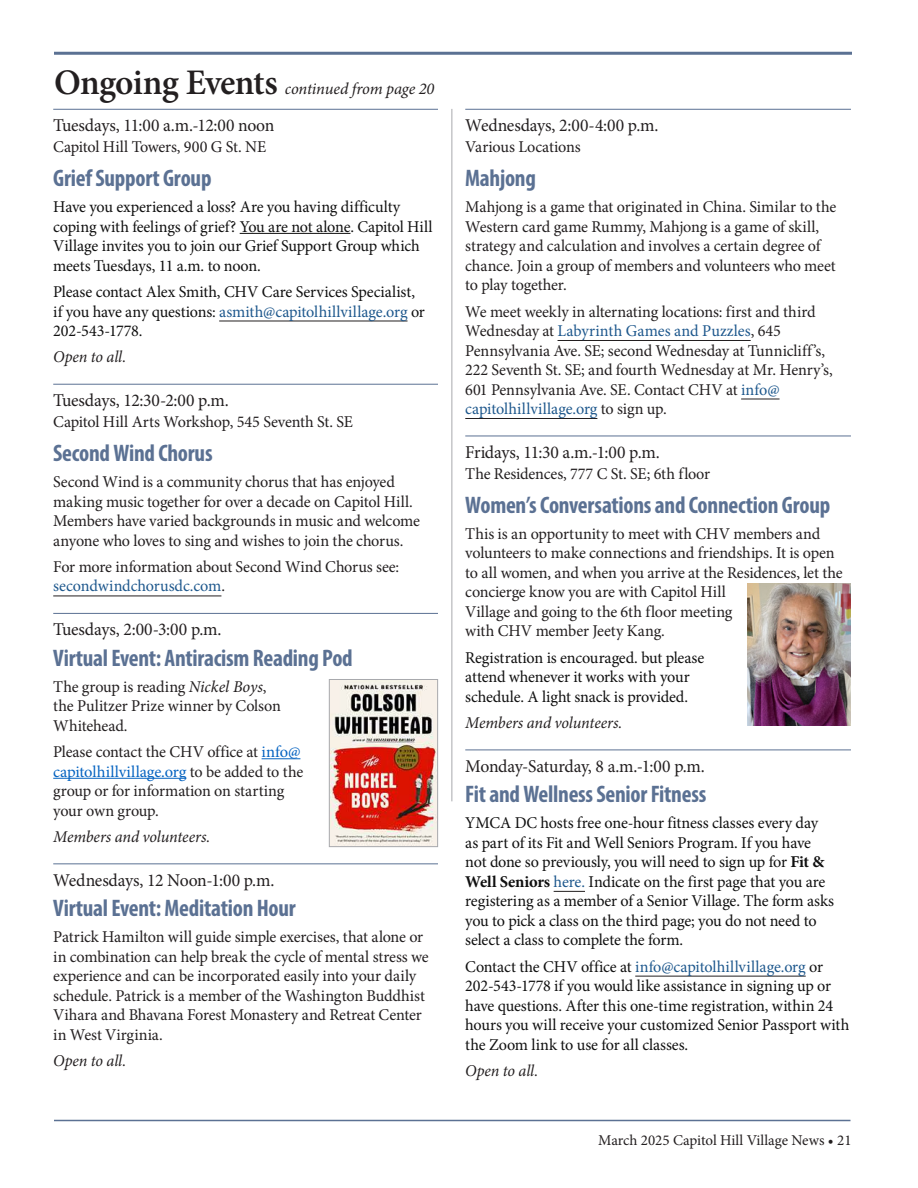
<style>
.page{position:relative;width:918px;height:1188px;background:#fff}
.page>*{position:absolute;margin:0;border:0;box-sizing:border-box;transform-origin:0 0}
.t1{font:700 condensed 24px "Myriad Pro";letter-spacing:-.01em;color:#5b7193}
.t2{font:18px "Minion Pro";letter-spacing:-.01em;color:#231f20}
.t3{font:16.5px/19.5px "Minion Pro";letter-spacing:-.01em;color:#231f20}
.t4{font:16.5px/19.5px "Minion Pro";letter-spacing:-.01em;color:#101010}
.t5{font:italic 16.5px "Minion Pro";letter-spacing:-.01em;color:#231f20}
.t6{font:15px "Minion Pro";letter-spacing:-.005em;color:#231f20}
.s1{font-weight:600;font-style:normal;font-size:36px}
.s2{color:#1e588d}
.s3{font-style:italic}
.s4{color:#0563c1}
.s5{font-weight:700}
</style>
<div class="page">
<hr style="left:54px;top:1120px;width:797px;height:1px;background:#5b7193">
<hr style="left:54px;top:52px;width:798px;height:3px;background:#5b7193">
<hr style="left:465px;top:109px;width:386px;height:1px;background:#5b7193">
<hr style="left:558px;top:340px;width:193px;height:1px;background:#231f20">
<hr style="left:741px;top:399px;width:39px;height:1px;background:#231f20">
<hr style="left:465px;top:418px;width:132px;height:1px;background:#231f20">
<hr style="left:465px;top:436px;width:386px;height:1px;background:#5b7193">
<hr style="left:465px;top:750px;width:386px;height:1px;background:#5b7193">
<hr style="left:554px;top:891px;width:31px;height:1px;background:#231f20">
<hr style="left:635px;top:976px;width:171px;height:1px;background:#231f20">
<hr style="left:53px;top:109px;width:385px;height:1px;background:#5b7193">
<hr style="left:240px;top:233px;width:110px;height:1px;background:#101010">
<hr style="left:219px;top:321px;width:189px;height:1px;background:#231f20">
<hr style="left:53px;top:384px;width:385px;height:1px;background:#5b7193">
<hr style="left:53px;top:596px;width:168px;height:1px;background:#231f20">
<hr style="left:53px;top:613px;width:385px;height:1px;background:#5b7193">
<hr style="left:262px;top:758px;width:38px;height:1px;background:#0563c1">
<hr style="left:53px;top:778px;width:133px;height:1px;background:#0563c1">
<hr style="left:53px;top:863px;width:385px;height:1px;background:#5b7193">
<img style="left:747px;top:583px;width:104px;height:143px">
<hr style="left:452px;top:109px;width:1px;height:692px;background:#a8a9ad">
<img style="left:331px;top:681px;width:105px;height:164px">
<div style="left:329px;top:679px;width:109px;height:168px;border:1px solid #a8a9ad"></div>
<p class="t5" style="left:54px;top:82px;width:382px"><span class="s1">Ongoing Events</span> continued from page 20</p>
<p class="t2" style="left:53px;top:118px;width:223px">Tuesdays, 11:00 a.m.-12:00 noon</p>
<p class="t3" style="left:53px;top:139px;width:215px">Capitol Hill Towers, 900 G St. NE</p>
<h1 class="t1" style="left:53px;top:169px;width:160px">Grief Support Group</h1>
<p class="t4" style="left:53px;top:199px;width:381px">Have you experienced a loss? Are you having difficulty coping with feelings of grief? You are not alone. Capitol Hill Village invites you to join our Grief Support Group which meets Tuesdays, 11 a.m. to noon.</p>
<p class="t4" style="left:53px;top:283px;width:373px">Please contact Alex Smith, CHV Care Services Specialist, if you have any questions: <span class="s2">asmith@capitolhillvillage.org</span> or<br>202-543-1778.</p>
<p class="t5" style="left:53px;top:351px;width:75px">Open to all.</p>
<p class="t2" style="left:53px;top:393px;width:177px">Tuesdays, 12:30-2:00 p.m.</p>
<p class="t3" style="left:53px;top:414px;width:301px">Capitol Hill Arts Workshop, 545 Seventh St. SE</p>
<h1 class="t1" style="left:53px;top:444px;width:161px">Second Wind Chorus</h1>
<p class="t3" style="left:53px;top:474px;width:368px">Second Wind is a community chorus that has enjoyed making music together for over a decade on Capitol Hill.<br>Members have varied backgrounds in music and welcome anyone who loves to sing and wishes to join the chorus.</p>
<p class="t3" style="left:53px;top:558px;width:348px">For more information about Second Wind Chorus see: <span class="s2">secondwindchorusdc.com</span>.</p>
<p class="t2" style="left:53px;top:623px;width:170px">Tuesdays, 2:00-3:00 p.m.</p>
<h1 class="t1" style="left:53px;top:649px;width:301px">Virtual Event: Antiracism Reading Pod</h1>
<p class="t3" style="left:53px;top:678px;width:229px">The group is reading <span class="s3">Nickel Boys</span>, the Pulitzer Prize winner by Colson<br>Whitehead.</p>
<p class="t3" style="left:53px;top:744px;width:252px">Please contact the CHV office at <span class="s4">info@ capitolhillvillage.org</span> to be added to the group or for information on starting your own group.</p>
<p class="t5" style="left:53px;top:830px;width:159px">Members and volunteers.</p>
<p class="t2" style="left:53px;top:873px;width:223px">Wednesdays, 12 Noon-1:00 p.m.</p>
<h1 class="t1" style="left:53px;top:899px;width:244px">Virtual Event: Meditation Hour</h1>
<p class="t3" style="left:53px;top:929px;width:377px">Patrick Hamilton will guide simple exercises, that alone or in combination can help break the cycle of mental stress we experience and can be incorporated easily into your daily schedule. Patrick is a member of the Washington Buddhist Vihara and Bhavana Forest Monastery and Retreat Center in West Virginia.</p>
<p class="t5" style="left:53px;top:1054px;width:75px">Open to all.</p>
<p class="t2" style="left:465px;top:118px;width:195px">Wednesdays, 2:00-4:00 p.m.</p>
<p class="t3" style="left:465px;top:139px;width:117px">Various Locations</p>
<h1 class="t1" style="left:465px;top:169px;width:72px">Mahjong</h1>
<p class="t3" style="left:465px;top:199px;width:373px">Mahjong is a game that originated in China. Similar to the Western card game Rummy, Mahjong is a game of skill, strategy and calculation and involves a certain degree of chance. Join a group of members and volunteers who meet to play together.</p>
<p class="t3" style="left:465px;top:303px;width:369px">We meet weekly in alternating locations: first and third Wednesday at <span class="s2">Labyrinth Games and Puzzles</span>, 645<br>Pennsylvania Ave. SE; second Wednesday at Tunnicliff’s, 222 Seventh St. SE; and fourth Wednesday at Mr. Henry’s, 601 Pennsylvania Ave. SE. Contact CHV at <span class="s2">info@ capitolhillvillage.org</span> to sign up.</p>
<p class="t2" style="left:465px;top:445px;width:196px">Fridays, 11:30 a.m.-1:00 p.m.</p>
<p class="t3" style="left:465px;top:466px;width:246px">The Residences, 777 C St. SE; 6th floor</p>
<h1 class="t1" style="left:465px;top:496px;width:367px">Women’s Conversations and Connection Group</h1>
<p class="t3" style="left:465px;top:525px;width:379px">This is an opportunity to meet with CHV members and volunteers to make connections and friendships. It is open to all women, and when you arrive at the Residences, let the concierge know you are with Capitol Hill<br>Village and going to the 6th floor meeting<br>with CHV member Jeety Kang.</p>
<p class="t4" style="left:465px;top:649px;width:241px">Registration is encouraged. but please attend whenever it works with your schedule. A light snack is provided.</p>
<p class="t5" style="left:465px;top:716px;width:159px">Members and volunteers.</p>
<p class="t2" style="left:465px;top:759px;width:241px">Monday-Saturday, 8 a.m.-1:00 p.m.</p>
<h1 class="t1" style="left:465px;top:785px;width:243px">Fit and Wellness Senior Fitness</h1>
<p class="t4" style="left:465px;top:815px;width:370px">YMCA DC hosts free one-hour fitness classes every day as part of its Fit and Well Seniors Program. If you have not done so previously, you will need to sign up for <span class="s5">Fit &amp; Well Seniors</span> <span class="s2">here.</span> Indicate on the first page that you are registering as a member of a Senior Village. The form asks you to pick a class on the third page; you do not need to select a class to complete the form.</p>
<p class="t4" style="left:465px;top:958px;width:386px">Contact the CHV office at <span class="s2">info@capitolhillvillage.org</span> or 202-543-1778 if you would like assistance in signing up or have questions. After this one-time registration, within 24 hours you will receive your customized Senior Passport with the Zoom link to use for all classes.</p>
<p class="t5" style="left:465px;top:1064px;width:75px">Open to all.</p>
<p class="t6" style="left:598px;top:1134px;width:255px">March 2025 Capitol Hill Village News • 21</p>
</div>
